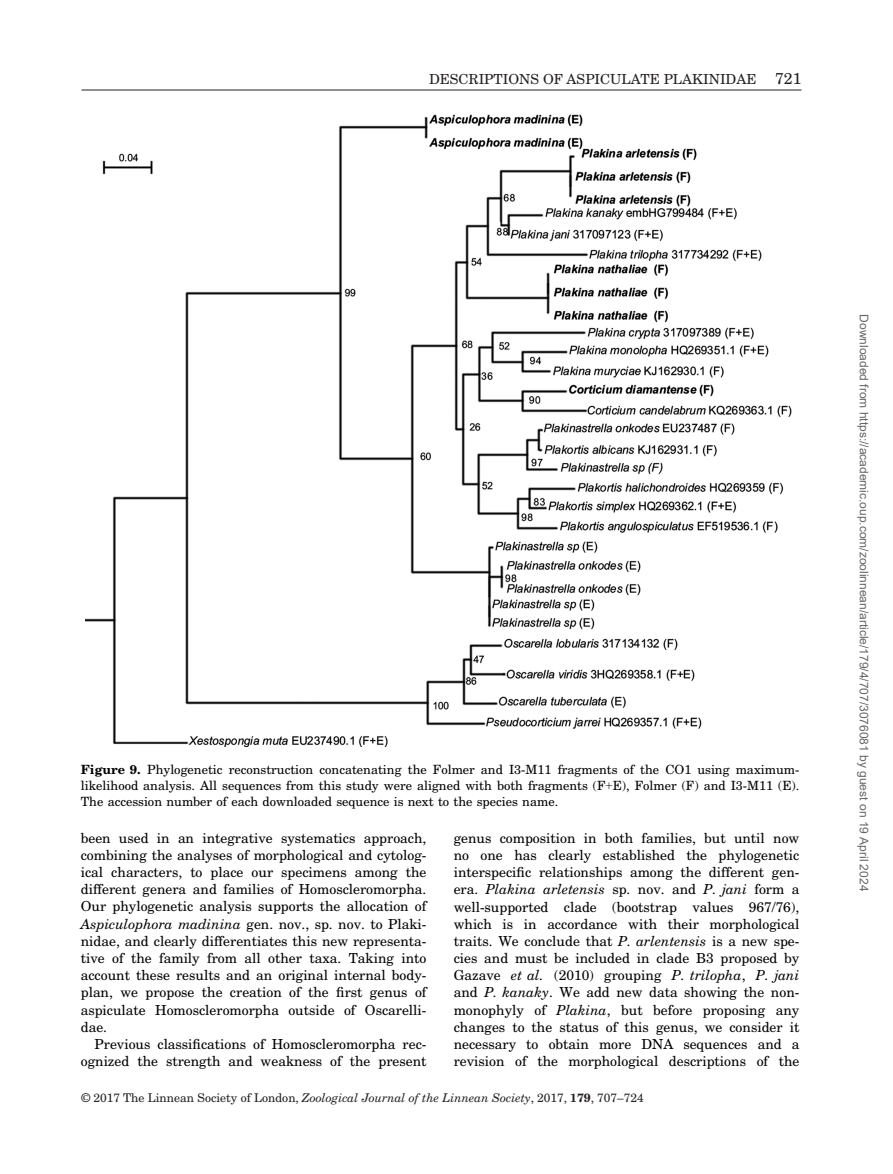
<style>
.page{position:relative;width:893px;height:1174px;background:#fff}
.page>*{position:absolute;margin:0;border:0;box-sizing:border-box;transform-origin:0 0}
.t1{font:13.8px/17.2px "Adv PSNCS R";color:#000;text-align:justify}
.t2{font:13.8px "Adv PSNCS I";color:#000}
.t3{font:13.8px "New Century Schlbk";color:#231f20}
.t4{font:12.75px/16.5px "Adv PSNCS R";color:#000;text-align:justify}
.t5{font:12px "Arial";color:#666}
.t6{font:12px "Adv PSNCS I";color:#000}
.t7{font:italic 12px "New Century Schlbk";color:#231f20}
.t8{font:12px "New Century Schlbk";color:#231f20}
.s1{font-size:15.75px}
.s2{font-family:"Adv PSNCS B"}
.s3{font-family:"Adv T Tec 369687"}
.s4{font-family:"Adv PSNCS I"}
.s5{font-family:"Adv PSNCS R"}
.s6{font-style:normal}
.s7{font-weight:700;font-style:normal}
</style>
<div class="page">
<hr style="left:81px;top:90px;width:720px;height:1px;background:#231f20">
<img style="left:85px;top:114px;width:707px;height:632px">
<p class="t1" style="left:437px;top:70px;width:364px">DESCRIPTIONS OF ASPICULATE PLAKINIDAE <span class="s1">15</span></p>
<p class="t3" style="left:429px;top:70px;width:374px">DESCRIPTIONS OF ASPICULATE PLAKINIDAE <span class="s1">721</span></p>
<p class="t4" style="left:81px;top:761px;width:720px"><span class="s2">Figure 9.</span> Phylogenetic reconstruction concatenating the Folmer and I3-M11 fragments of the CO1 using maximum&shy;likelihood analysis. All sequences from this study were aligned with both fragments (F<span class="s3">+</span>E), Folmer (F) and I3-M11 (E).<br>The accession number of each downloaded sequence is next to the species name.</p>
<p class="t1" style="left:81px;top:830px;width:347px">been used in an integrative systematics approach, combining the analyses of morphological and cytolog&shy;ical characters, to place our specimens among the different genera and families of Homoscleromorpha.<br>Our phylogenetic analysis supports the allocation of <span class="s4">Aspiculophora madinina</span> gen. nov., sp. nov. to Plaki&shy;nidae, and clearly differentiates this new representa&shy;tive of the family from all other taxa. Taking into account these results and an original internal body&shy;plan, we propose the creation of the first genus of aspiculate Homoscleromorpha outside of Oscarelli&shy;dae.</p>
<p class="t1" style="left:81px;top:1036px;width:347px;text-align:right">Previous classifications of Homoscleromorpha rec&shy;ognized the strength and weakness of the present</p>
<p class="t1" style="left:454px;top:830px;width:347px">genus composition in both families, but until now no one has clearly established the phylogenetic interspecific relationships among the different gen-</p>
<p class="t2" style="left:454px;top:883px;width:347px"><span class="s5">era.</span> Plakina arletensis <span class="s5">sp. nov. and</span> P. jani <span class="s5">form a</span></p>
<p class="t1" style="left:454px;top:898px;width:347px">well-supported clade (bootstrap values 967/76), which is in accordance with their morphological traits. We conclude that <span class="s4">P. arlentensis</span> is a new spe&shy;cies and must be included in clade B3 proposed by Gazave <span class="s4">et al.</span> (2010) grouping <span class="s4">P. trilopha</span>, <span class="s4">P. jani </span>and <span class="s4">P. kanaky</span>. We add new data showing the non&shy;monophyly of <span class="s4">Plakina</span>, but before proposing any changes to the status of this genus, we consider it necessary to obtain more DNA sequences and a revision of the morphological descriptions of the</p>
<p class="t6" style="left:81px;top:1091px;width:492px"><span class="s3">©</span> <span class="s5">2016 The Linnean Society of London,</span> Zoological Journal of the Linnean Society<span class="s5">, 2016</span></p>
<p class="t8" style="left:114px;top:1090px;width:8px">7</p>
<p class="t7" style="left:198px;top:1090px;width:448px"><span class="s6">Society of London,</span> Zoological Journal of the Lin ean Society<span class="s6">, 2017,</span> <span class="s7">179</span><span class="s6">, 707–724</span></p>
<p class="t5" style="left:868px;top:314px;width:578px;rotate:90deg">Downloaded from https://academic.oup.com/zoolinnean/article/179/4/707/3076081 by guest on 19 April 2024</p>
</div>
